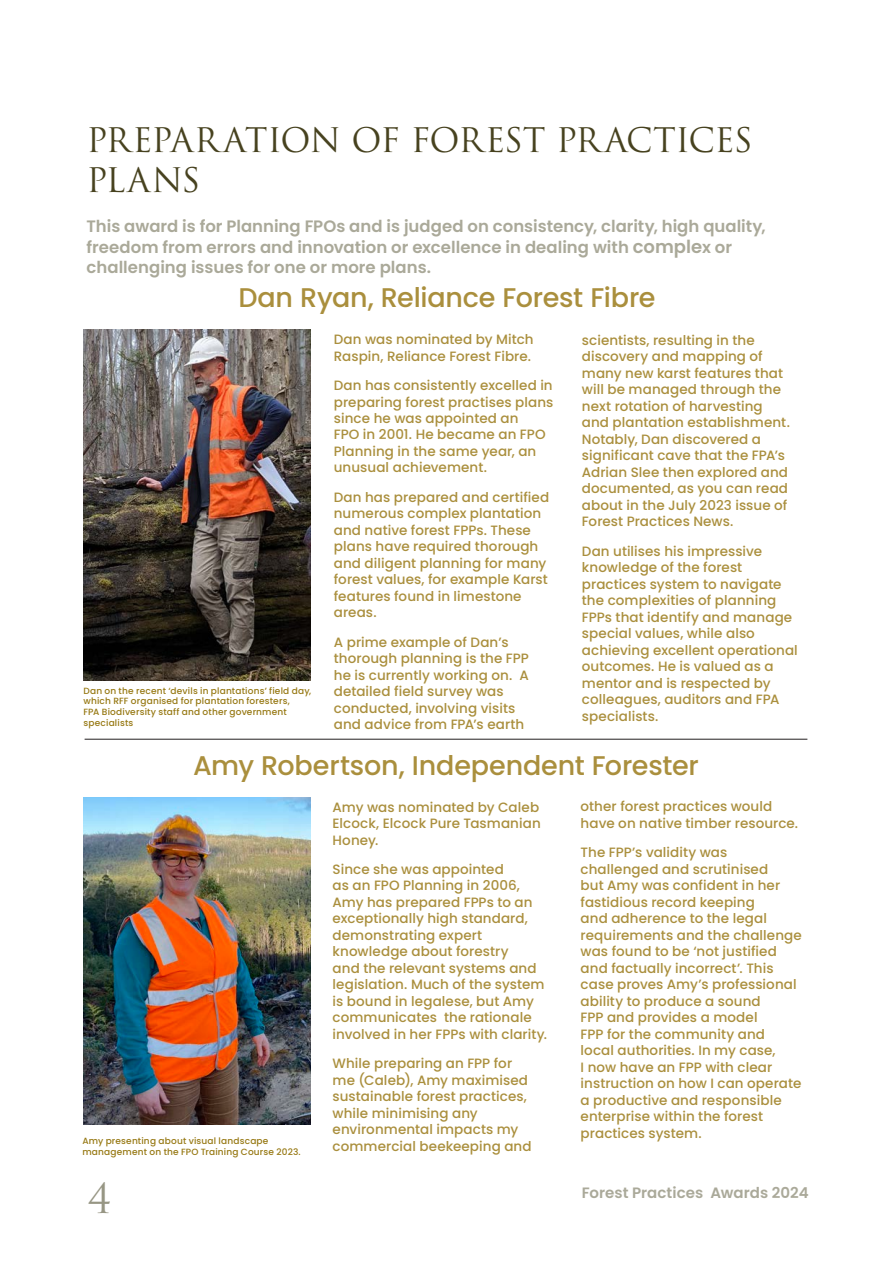
<style>
.page{position:relative;width:893px;height:1263px;background:#fff}
.page>*{position:absolute;margin:0;border:0;box-sizing:border-box;transform-origin:0 0}
.t1{font:40.5px "Trajan Pro 3";color:#979684}
.ArticleHeading{font:33px/39.6px "Trajan Pro 3";letter-spacing:-.03em;color:#47421f}
.sub_header_1{font:500 27px "Poppins";letter-spacing:-.01em;color:#aa8f3d}
.ArticleHeading-2{font:600 16.5px/21.6px "Poppins";color:#aaa999}
.t2{font:600 15px "Poppins";letter-spacing:.005em;color:#aaa999}
.Body_No_span{font:500 13.5px/16.5px "Poppins";letter-spacing:.005em;color:#aa8f3d}
.Picture_caption{font:500 9px/10.8px "Poppins";letter-spacing:.02em;color:#977914}
.s1{font-size:18px}
</style>
<div class="page">
<img style="left:83px;top:330px;width:227px;height:351px">
<img style="left:83px;top:797px;width:227px;height:328px">
<hr style="left:85px;top:739px;width:722px;height:1px;background:#231f20">
<p class="ArticleHeading" style="left:87px;top:122px;width:667px">PREPARATION OF FOREST PRACTICES<br>PLANS</p>
<p class="ArticleHeading-2" style="left:87px;top:215px;width:681px">This award is for Planning FPOs and is judged on consistency, clarity, high quality, freedom from errors and innovation or excellence in dealing with <span class="s1">comple</span>x or</p>
<p class="ArticleHeading-2" style="left:87px;top:256px;width:346px">challenging issues for one or more plans.</p>
<p class="sub_header_1" style="left:238px;top:282px;width:419px">Dan Ryan, Reliance Forest Fibre</p>
<p class="Picture_caption" style="left:83px;top:685px;width:229px">Dan on the recent ‘devils in plantations’ field day, which RFF organised for plantation foresters,<br>FPA Biodiversity staff and other government specialists</p>
<p class="Body_No_span" style="left:334px;top:331px;width:201px">Dan was nominated by Mitch<br>Raspin, Reliance Forest Fibre.</p>
<p class="Body_No_span" style="left:334px;top:377px;width:221px">Dan has consistently excelled in preparing forest practises plans since he was appointed an<br>FPO in 2001. He became an FPO<br>Planning in the same year, an unusual achievement.</p>
<p class="Body_No_span" style="left:334px;top:489px;width:217px">Dan has prepared and certified numerous complex plantation and native forest FPPs. These plans have required thorough and diligent planning for many forest values, for example Karst features found in limestone areas.</p>
<p class="Body_No_span" style="left:334px;top:634px;width:197px">A prime example of Dan’s thorough planning is the FPP he is currently working on. A detailed field survey was conducted, involving visits and advice from FPA’s earth</p>
<p class="Body_No_span" style="left:582px;top:332px;width:210px">scientists, resulting in the discovery and mapping of many new karst features that will be managed through the next rotation of harvesting and plantation establishment.<br>Notably, Dan discovered a significant cave that the FPA’s<br>Adrian Slee then explored and documented, as you can read about in the July 2023 issue of<br>Forest Practices News.</p>
<p class="Body_No_span" style="left:582px;top:543px;width:217px">Dan utilises his impressive knowledge of the forest practices system to navigate the complexities of planning<br>FPPs that identify and manage special values, while also achieving excellent operational outcomes. He is valued as a mentor and is respected by colleagues, auditors and FPA specialists.</p>
<p class="sub_header_1" style="left:193px;top:749px;width:507px">Amy Robertson, Independent Forester</p>
<p class="Body_No_span" style="left:333px;top:799px;width:210px;text-align:justify">Amy was nominated by Caleb Elcock, Elcock Pure Tasmanian Honey.</p>
<p class="Body_No_span" style="left:333px;top:861px;width:216px">Since she was appointed<br>as an FPO Planning in 2006,<br>Amy has prepared FPPs to an exceptionally high standard, demonstrating expert knowledge about forestry<br>and the relevant systems and legislation. Much of the system is bound in legalese, but Amy communicates the rationale involved in her FPPs with clarity.</p>
<p class="Body_No_span" style="left:333px;top:1055px;width:201px">While preparing an FPP for me (Caleb), Amy maximised sustainable forest practices, while minimising any environmental impacts my commercial beekeeping and</p>
<p class="Body_No_span" style="left:581px;top:798px;width:219px">other forest practices would have on native timber resource.</p>
<p class="Body_No_span" style="left:581px;top:844px;width:223px">The FPP’s validity was challenged and scrutinised<br>but Amy was confident in her fastidious record keeping<br>and adherence to the legal requirements and the challenge was found to be ‘not justified and factually incorrect’. This case proves Amy’s professional ability to produce a sound<br>FPP and provides a model<br>FPP for the community and local authorities. In my case,<br>I now have an FPP with clear instruction on how I can operate a productive and responsible enterprise within the forest practices system.</p>
<p class="Picture_caption" style="left:82px;top:1136px;width:220px">Amy presenting about visual landscape management on the FPO Training Course 2023.</p>
<h1 class="t1" style="left:87px;top:1170px;width:26px">4</h1>
<p class="t2" style="left:582px;top:1184px;width:228px">Forest Practices Awards 2024</p>
</div>
